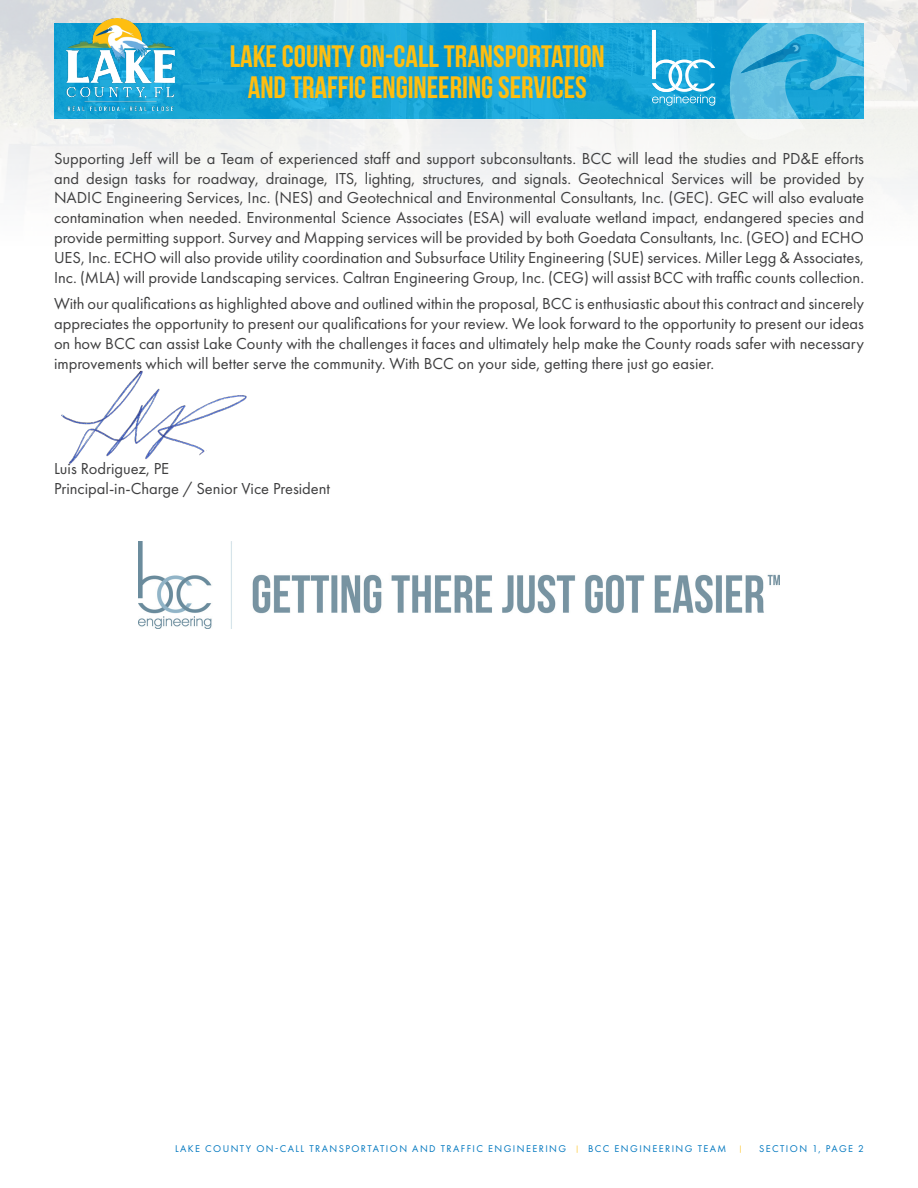
<style>
.page{position:relative;width:918px;height:1188px;background:#fff}
.page>*{position:absolute;margin:0;border:0;box-sizing:border-box;transform-origin:0 0}
.t1{font:700 30.9px/30.9px "Bebas Neue";color:#febe10;text-align:center}
.t2{font:16.5px/19.8px "Futura PT";color:#3e3e3f;text-align:justify}
.t3{font:10.2px "Futura PT";letter-spacing:.14em;color:#0177bf}
.s1{font-size:7.35px;color:#febe10}
</style>
<div class="page">
<img style="left:0;top:0;width:918px;height:195px">
<img style="left:55px;top:24px;width:674px;height:95px">
<svg style="left:729px;top:7px;width:178px;height:134px"></svg>
<img style="left:66px;top:18px;width:108px;height:93px">
<svg style="left:652px;top:30px;width:63px;height:76px;background:#44b4de"></svg>
<img style="left:138px;top:541px;width:642px;height:88px">
<img style="left:61px;top:370px;width:186px;height:94px">
<h1 class="t1" style="left:230px;top:40px;width:377px">LAKE COUNTY ON-CALL TRANSPORTATION<br>AND TRAFFIC ENGINEERING SERVICES</h1>
<p class="t2" style="left:54px;top:148px;width:812px">Supporting Jeff will be a Team of experienced staff and support subconsultants. BCC will lead the studies and PD&amp;E efforts and design tasks for roadway, drainage, ITS, lighting, structures, and signals. Geotechnical Services will be provided by NADIC Engineering Services, Inc. (NES) and Geotechnical and Environmental Consultants, Inc. (GEC). GEC will also evaluate contamination when needed. Environmental Science Associates (ESA) will evaluate wetland impact, endangered species and provide permitting support. Survey and Mapping services will be provided by both Goedata Consultants, Inc. (GEO) and ECHO UES, Inc. ECHO will also provide utility coordination and Subsurface Utility Engineering (SUE) services. Miller Legg &amp; Associates, Inc. (MLA) will provide Landscaping services. Caltran Engineering Group, Inc. (CEG) will assist BCC with traffic counts collection.</p>
<p class="t2" style="left:54px;top:294px;width:812px">With our qualifications as highlighted above and outlined within the proposal, BCC is enthusiastic about this contract and sincerely appreciates the opportunity to present our qualifications for your review. We look forward to the opportunity to present our ideas on how BCC can assist Lake County with the challenges it faces and ultimately help make the County roads safer with necessary improvements which will better serve the community. With BCC on your side, getting there just go easier.</p>
<p class="t2" style="left:54px;top:459px;width:117px">Luis Rodriguez, PE</p>
<p class="t2" style="left:54px;top:479px;width:278px">Principal-in-Charge / Senior Vice President</p>
<p class="t3" style="left:175px;top:1143px;width:393px">LAKE COUNTY ON-CALL TRANSPORTATION AND TRAFFIC ENGINEERING</p>
<p class="t3" style="left:576px;top:1143px;width:168px"><span class="s1">|</span> BCC ENGINEERING TEAM <span class="s1">|</span></p>
<p class="t3" style="left:759px;top:1143px;width:106px">SECTION 1, PAGE 2</p>
</div>
